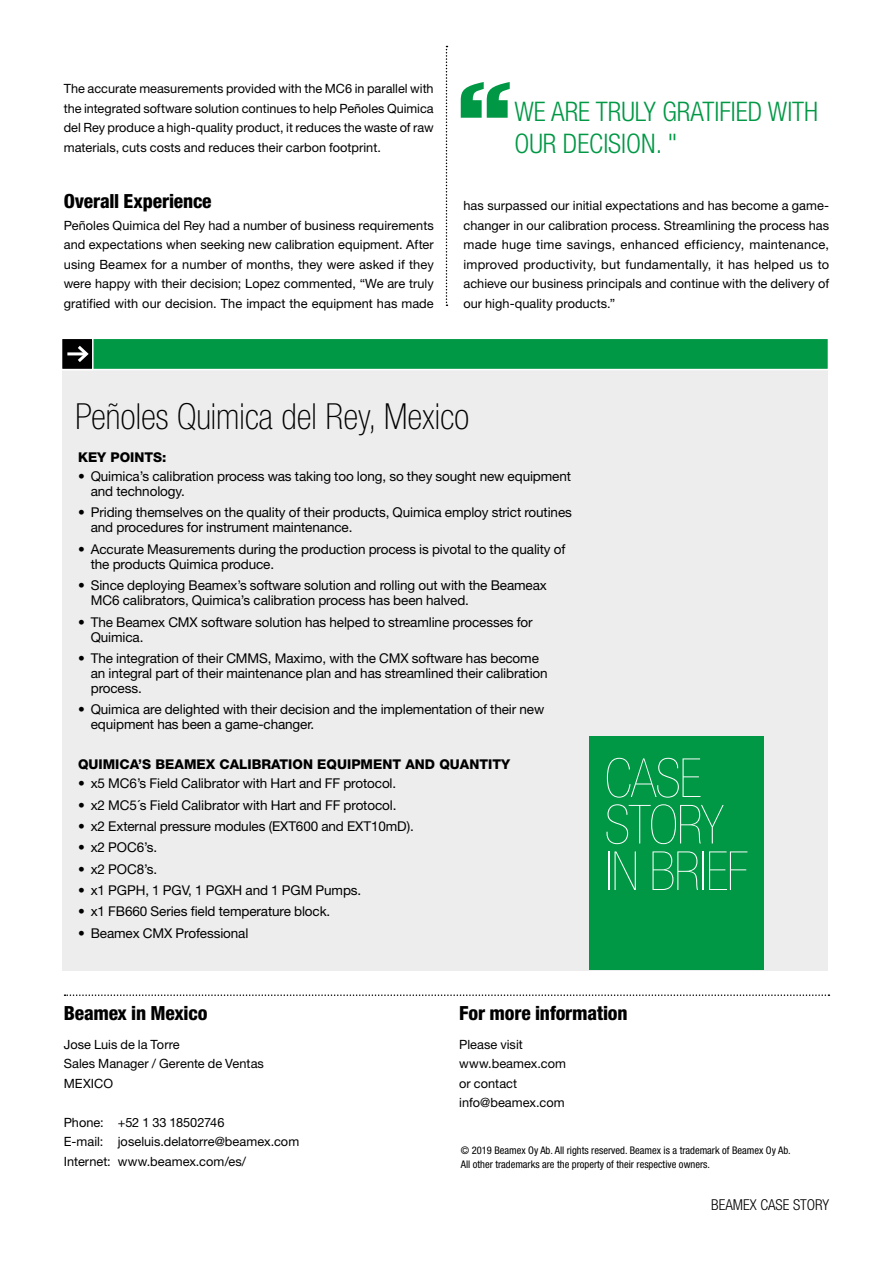
<style>
.page{position:relative;width:893px;height:1263px;background:#fff}
.page>*{position:absolute;margin:0;border:0;box-sizing:border-box;transform-origin:0 0}
.t1{font:200 condensed 54px/46.5px "Helvetica Neue LT Std";letter-spacing:-.02em;color:#fff}
.t2{font:100 condensed 36px "Helvetica Neue LT Std";color:#000}
.t3{font:300 condensed 27px/32.4px "Helvetica Neue LT Std";color:#009845}
.t4{font:800 condensed 19.5px "Helvetica Neue LT Std";letter-spacing:-.01em;color:#000}
.t5{font:300 condensed 15px "Helvetica Neue LT Std";color:#000}
.t6{font:13.5px/15px "Helvetica Neue LT Std";letter-spacing:-.01em;color:#000}
.t7{font:800 13.5px "Helvetica Neue LT Std";color:#000}
.t8{font:12.75px/19.5px "Helvetica Neue LT Std";letter-spacing:.005em;color:#000}
.t9{font:condensed 10.5px/13.5px "Helvetica Neue LT Std";color:#000}
</style>
<div class="page">
<div style="left:62px;top:339px;width:766px;height:631px;background:#eeeded"></div>
<svg style="left:62px;top:339px;width:766px;height:31px;background:#0c974b"></svg>
<svg style="left:446px;top:46px;width:1px;height:260px"></svg>
<svg style="left:65px;top:994px;width:764px;height:2px"></svg>
<div style="left:590px;top:736px;width:174px;height:234px;background:#009845"></div>
<svg style="left:461px;top:82px;width:49px;height:36px"></svg>
<p class="t8" style="left:64px;top:79px;width:371px;text-align:justify">The accurate measurements provided with the MC6 in parallel with the integrated software solution continues to help Peñoles Quimica del Rey produce a high-quality product, it reduces the waste of raw materials, cuts costs and reduces their carbon footprint.</p>
<h3 class="t4" style="left:64px;top:189px;width:149px">Overall Experience</h3>
<p class="t8" style="left:64px;top:215px;width:371px;text-align:justify">Peñoles Quimica del Rey had a number of business requirements and expectations when seeking new calibration equipment. After using Beamex for a number of months, they were asked if they were happy with their decision; Lopez commented, “We are truly gratified with our decision. The impact the equipment has made</p>
<h3 class="t3" style="left:514px;top:95px;width:305px">WE ARE TRULY GRATIFIED WITH<br>OUR DECISION. "</h3>
<p class="t8" style="left:463px;top:196px;width:367px;text-align:justify">has surpassed our initial expectations and has become a game&shy;changer in our calibration process. Streamlining the process has made huge time savings, enhanced efficiency, maintenance, improved productivity, but fundamentally, it has helped us to achieve our business principals and continue with the delivery of our high-quality products.”</p>
<h2 class="t2" style="left:75px;top:396px;width:396px">Peñoles Quimica del Rey, Mexico</h2>
<p class="t7" style="left:78px;top:449px;width:90px">KEY POINTS:</p>
<p class="t6" style="left:91px;top:468px;width:482px;text-indent:-13px">• Quimica’s calibration process was taking too long, so they sought new equipment and technology.</p>
<p class="t6" style="left:91px;top:505px;width:483px;text-indent:-13px">• Priding themselves on the quality of their products, Quimica employ strict routines and procedures for instrument maintenance.</p>
<p class="t6" style="left:91px;top:541px;width:476px;text-indent:-13px">• Accurate Measurements during the production process is pivotal to the quality of the products Quimica produce.</p>
<p class="t6" style="left:91px;top:578px;width:458px;text-indent:-13px">• Since deploying Beamex’s software solution and rolling out with the Beameax<br>MC6 calibrators, Quimica’s calibration process has been halved.</p>
<p class="t6" style="left:91px;top:614px;width:443px;text-indent:-13px">• The Beamex CMX software solution has helped to streamline processes for<br>Quimica.</p>
<p class="t6" style="left:91px;top:650px;width:458px;text-indent:-13px">• The integration of their CMMS, Maximo, with the CMX software has become an integral part of their maintenance plan and has streamlined their calibration process.</p>
<p class="t6" style="left:91px;top:702px;width:455px;text-indent:-13px">• Quimica are delighted with their decision and the implementation of their new equipment has been a game-changer.</p>
<p class="t7" style="left:78px;top:756px;width:434px">QUIMICA’S BEAMEX CALIBRATION EQUIPMENT AND QUANTITY</p>
<p class="t6" style="left:78px;top:776px;width:320px">• x5 MC6’s Field Calibrator with Hart and FF protocol.</p>
<p class="t6" style="left:78px;top:797px;width:320px">• x2 MC5´s Field Calibrator with Hart and FF protocol.</p>
<p class="t6" style="left:78px;top:818px;width:337px">• x2 External pressure modules (EXT600 and EXT10mD).</p>
<p class="t6" style="left:78px;top:840px;width:81px">• x2 POC6’s.</p>
<p class="t6" style="left:78px;top:861px;width:81px">• x2 POC8’s.</p>
<p class="t6" style="left:78px;top:883px;width:285px">• x1 PGPH, 1 PGV, 1 PGXH and 1 PGM Pumps.</p>
<p class="t6" style="left:78px;top:904px;width:254px">• x1 FB660 Series field temperature block.</p>
<p class="t6" style="left:78px;top:925px;width:172px">• Beamex CMX Professional</p>
<h1 class="t1" style="left:605px;top:754px;width:144px">CASE<br>STORY<br>IN BRIEF</h1>
<h3 class="t4" style="left:64px;top:1001px;width:145px">Beamex in Mexico</h3>
<p class="t8" style="left:64px;top:1034px;width:202px">Jose Luis de la Torre<br>Sales Manager / Gerente de Ventas<br>MEXICO</p>
<p class="t8" style="left:64px;top:1112px;width:237px">Phone: +52 1 33 18502746<br>E-mail: joseluis.delatorre@beamex.com<br>Internet: www.beamex.com/es/</p>
<h3 class="t4" style="left:459px;top:1001px;width:170px">For more information</h3>
<p class="t8" style="left:459px;top:1034px;width:108px">Please visit www.beamex.com or contact info@beamex.com</p>
<p class="t9" style="left:461px;top:1144px;width:332px">© 2019 Beamex Oy Ab. All rights reserved. Beamex is a trademark of Beamex Oy Ab.<br>All other trademarks are the property of their respective owners.</p>
<p class="t5" style="left:711px;top:1196px;width:119px">BEAMEX CASE STORY</p>
</div>
